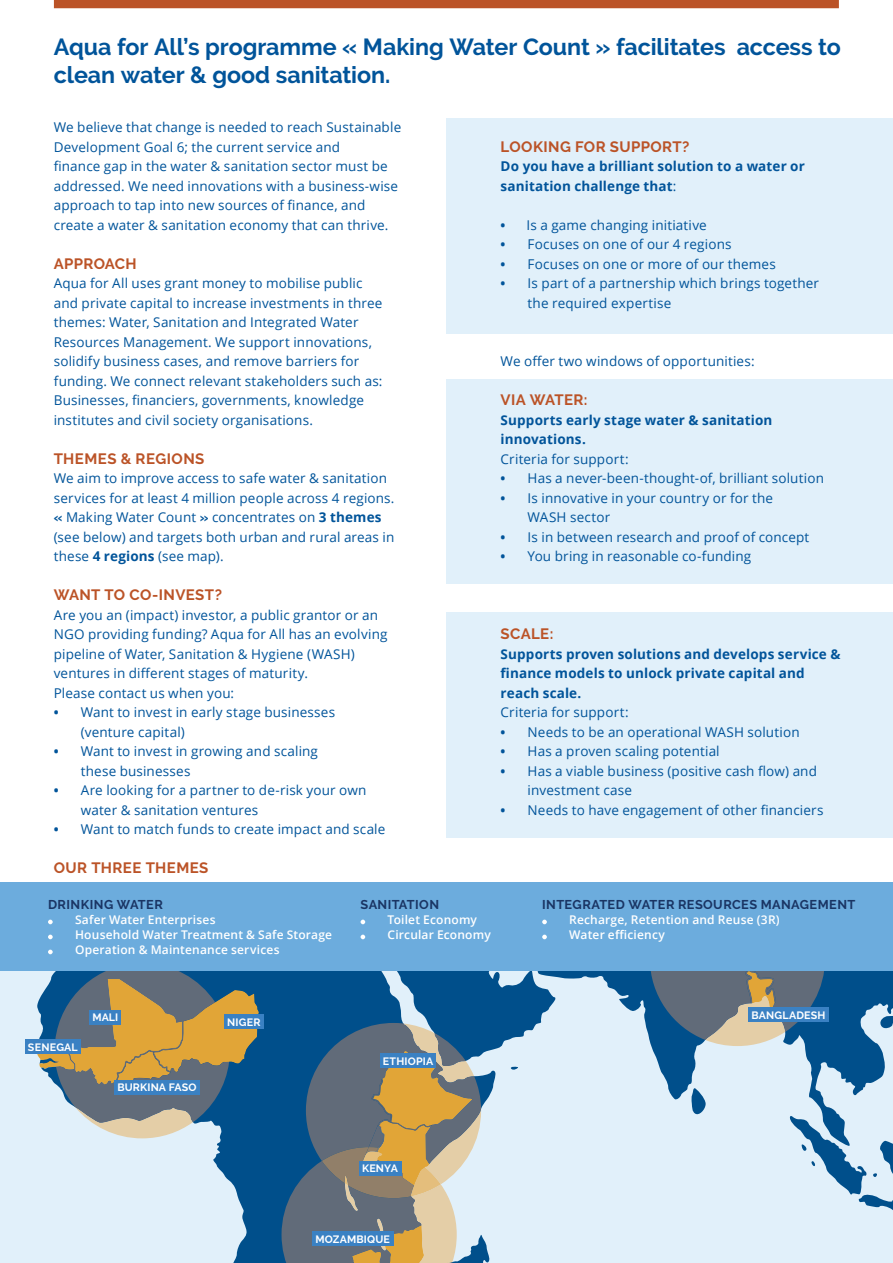
<style>
.page{position:relative;width:893px;height:1263px;background:#fff}
.page>*{position:absolute;margin:0;border:0;box-sizing:border-box;transform-origin:0 0}
.t1{font:700 23.25px/27.9px "Raleway";letter-spacing:-.005em;color:#01549a}
.t2{font:700 15px "Raleway";letter-spacing:.025em;color:#bb5327}
.t3{font:13.5px/19.5px "Open Sans";letter-spacing:.01em;color:#01549a}
.t4{font:700 13.5px/19.5px "Open Sans";letter-spacing:.01em;color:#01549a}
.t5{font:700 12.75px "Raleway";letter-spacing:.03em;color:#1a3564}
.t6{font:600 12px/15px "Open Sans";letter-spacing:.015em;color:#fff}
.t7{font:700 10.65px "Raleway";letter-spacing:.02em;color:#fff}
.s1{font-family:"Raleway";font-weight:700}
.s2{font-weight:700}
.s3{font-weight:700;font-size:13.05px}
.s4{font-weight:400}
</style>
<div class="page">
<div style="left:446px;top:118px;width:447px;height:215px;background:#e1f0fa"></div>
<div style="left:446px;top:379px;width:447px;height:205px;background:#e1f0fa"></div>
<div style="left:446px;top:612px;width:447px;height:225px;background:#e1f0fa"></div>
<div style="left:54px;top:0;width:785px;height:8px;background:#bb5327"></div>
<div style="left:0;top:944px;width:893px;height:319px;background:#e1f0fa"></div>
<svg style="left:136px;top:971px;width:757px;height:292px"></svg>
<svg style="left:788px;top:1108px;width:105px;height:108px"></svg>
<svg style="left:878px;top:1015px;width:15px;height:16px"></svg>
<svg style="left:650px;top:971px;width:175px;height:75px;background:#687a85"></svg>
<svg style="left:35px;top:971px;width:226px;height:167px;background:#868a7b"></svg>
<div style="left:90px;top:1010px;width:31px;height:14px;background:#3a81c3"></div>
<div style="left:748px;top:1007px;width:81px;height:14px;background:#3a81c3"></div>
<div style="left:25px;top:1039px;width:56px;height:14px;background:#3a81c3"></div>
<div style="left:114px;top:1080px;width:86px;height:14px;background:#3a81c3"></div>
<div style="left:224px;top:1014px;width:40px;height:15px;background:#3a81c3"></div>
<svg style="left:282px;top:1023px;width:208px;height:240px;background:#7f8884"></svg>
<div style="left:359px;top:1161px;width:42px;height:14px;background:#3a81c3"></div>
<div style="left:312px;top:1231px;width:81px;height:15px;background:#3a81c3"></div>
<img style="left:371px;top:1079px;width:21px;height:42px">
<div style="left:0;top:882px;width:893px;height:89px;background:#6cacdd"></div>
<svg style="left:48px;top:920px;width:5px;height:4px"></svg>
<svg style="left:48px;top:935px;width:5px;height:4px"></svg>
<svg style="left:48px;top:950px;width:5px;height:4px"></svg>
<svg style="left:361px;top:920px;width:4px;height:4px"></svg>
<svg style="left:361px;top:935px;width:4px;height:4px"></svg>
<svg style="left:542px;top:920px;width:5px;height:4px"></svg>
<svg style="left:542px;top:935px;width:5px;height:4px"></svg>
<h1 class="t1" style="left:54px;top:33px;width:788px">Aqua for All’s programme « Making Water Count » facilitates access to clean water &amp; good sanitation.</h1>
<p class="t3" style="left:54px;top:117px;width:349px">We believe that change is needed to reach Sustainable Development Goal 6; the current service and<br>finance gap in the water &amp; sanitation sector must be addressed. We need innovations with a business-wise approach to tap into new sources of finance, and create a water &amp; sanitation economy that can thrive.</p>
<p class="t2" style="left:54px;top:255px;width:85px">APPROACH</p>
<p class="t3" style="left:54px;top:273px;width:330px">Aqua for All uses grant money to mobilise public and private capital to increase investments in three themes: Water, Sanitation and Integrated Water Resources Management. We support innovations, solidify business cases, and remove barriers for funding. We connect relevant stakeholders such as:<br>Businesses, financiers, governments, knowledge institutes and civil society organisations.</p>
<p class="t2" style="left:54px;top:450px;width:152px">THEMES &amp; REGIONS</p>
<p class="t3" style="left:54px;top:468px;width:342px">We aim to improve access to safe water &amp; sanitation services for at least 4 million people across 4 regions. <span class="s1">«</span> Making Water Count <span class="s1">»</span> concentrates on <span class="s2">3 themes </span>(see below) and targets both urban and rural areas in these <span class="s2">4 regions</span> (see map).</p>
<p class="t2" style="left:54px;top:586px;width:170px">WANT TO CO-INVEST?</p>
<p class="t3" style="left:54px;top:605px;width:335px">Are you an (impact) investor, a public grantor or an NGO providing funding? Aqua for All has an evolving pipeline of Water, Sanitation &amp; Hygiene (WASH) ventures in different stages of maturity.<br>Please contact us when you:</p>
<p class="t3" style="left:81px;top:702px;width:256px;text-indent:-27px"><span class="s3">•</span> Want to invest in early stage businesses (venture capital)</p>
<p class="t3" style="left:81px;top:741px;width:239px;text-indent:-27px"><span class="s3">•</span> Want to invest in growing and scaling these businesses</p>
<p class="t3" style="left:81px;top:780px;width:287px;text-indent:-27px"><span class="s3">•</span> Are looking for a partner to de-risk your own water &amp; sanitation ventures</p>
<p class="t3" style="left:54px;top:819px;width:333px"><span class="s3">•</span> Want to match funds to create impact and scale</p>
<p class="t2" style="left:54px;top:859px;width:156px">OUR THREE THEMES</p>
<p class="t2" style="left:501px;top:138px;width:190px">LOOKING FOR SUPPORT?</p>
<p class="t4" style="left:501px;top:156px;width:306px">Do you have a brilliant solution to a water or sanitation challenge that<span class="s4">:</span></p>
<p class="t3" style="left:501px;top:215px;width:208px"><span class="s3">•</span> Is a game changing initiative</p>
<p class="t3" style="left:501px;top:234px;width:232px"><span class="s3">•</span> Focuses on one of our 4 regions</p>
<p class="t3" style="left:501px;top:254px;width:277px"><span class="s3">•</span> Focuses on one or more of our themes</p>
<p class="t3" style="left:528px;top:273px;width:293px;text-indent:-27px"><span class="s3">•</span> Is part of a partnership which brings together the required expertise</p>
<p class="t3" style="left:501px;top:351px;width:255px">We offer two windows of opportunities:</p>
<p class="t2" style="left:501px;top:391px;width:89px">VIA WATER:</p>
<p class="t4" style="left:501px;top:410px;width:273px">Supports early stage water &amp; sanitation innovations.</p>
<p class="t3" style="left:501px;top:448px;width:129px">Criteria for support:</p>
<p class="t3" style="left:501px;top:468px;width:325px"><span class="s3">•</span> Has a never-been-thought-of, brilliant solution</p>
<p class="t3" style="left:528px;top:488px;width:247px;text-indent:-27px"><span class="s3">•</span> Is innovative in your country or for the<br>WASH sector</p>
<p class="t3" style="left:501px;top:527px;width:310px"><span class="s3">•</span> Is in between research and proof of concept</p>
<p class="t3" style="left:501px;top:546px;width:252px"><span class="s3">•</span> You bring in reasonable co-funding</p>
<p class="t2" style="left:501px;top:625px;width:54px">SCALE:</p>
<p class="t4" style="left:501px;top:644px;width:341px">Supports proven solutions and develops service &amp; finance models to unlock private capital and reach scale.</p>
<p class="t3" style="left:501px;top:702px;width:129px">Criteria for support:</p>
<p class="t3" style="left:501px;top:722px;width:300px"><span class="s3">•</span> Needs to be an operational WASH solution</p>
<p class="t3" style="left:501px;top:741px;width:221px"><span class="s3">•</span> Has a proven scaling potential</p>
<p class="t3" style="left:528px;top:761px;width:291px;text-indent:-27px"><span class="s3">•</span> Has a viable business (positive cash flow) and investment case</p>
<p class="t3" style="left:501px;top:800px;width:324px"><span class="s3">•</span> Needs to have engagement of other financiers</p>
<p class="t5" style="left:48px;top:897px;width:116px">DRINKING WATER</p>
<p class="t6" style="left:75px;top:912px;width:259px">Safer Water Enterprises<br>Household Water Treatment &amp; Safe Storage<br>Operation &amp; Maintenance services</p>
<p class="t5" style="left:361px;top:897px;width:80px">SANITATION</p>
<p class="t6" style="left:388px;top:912px;width:105px">Toilet Economy<br>Circular Economy</p>
<p class="t5" style="left:542px;top:897px;width:315px">INTEGRATED WATER RESOURCES MANAGEMENT</p>
<p class="t6" style="left:569px;top:912px;width:212px">Recharge, Retention and Reuse (3R)<br>Water efficiency</p>
<p class="t7" style="left:28px;top:1041px;width:51px">SENEGAL</p>
<p class="t7" style="left:92px;top:1012px;width:27px">MALI</p>
<p class="t7" style="left:751px;top:1009px;width:75px">BANGLADESH</p>
<p class="t7" style="left:227px;top:1016px;width:35px">NIGER</p>
<p class="t7" style="left:117px;top:1081px;width:81px">BURKINA FASO</p>
<p class="t7" style="left:383px;top:1055px;width:52px">ETHIOPIA</p>
<p class="t7" style="left:362px;top:1162px;width:37px">KENYA</p>
<p class="t7" style="left:315px;top:1233px;width:76px">MOZAMBIQUE</p>
</div>
